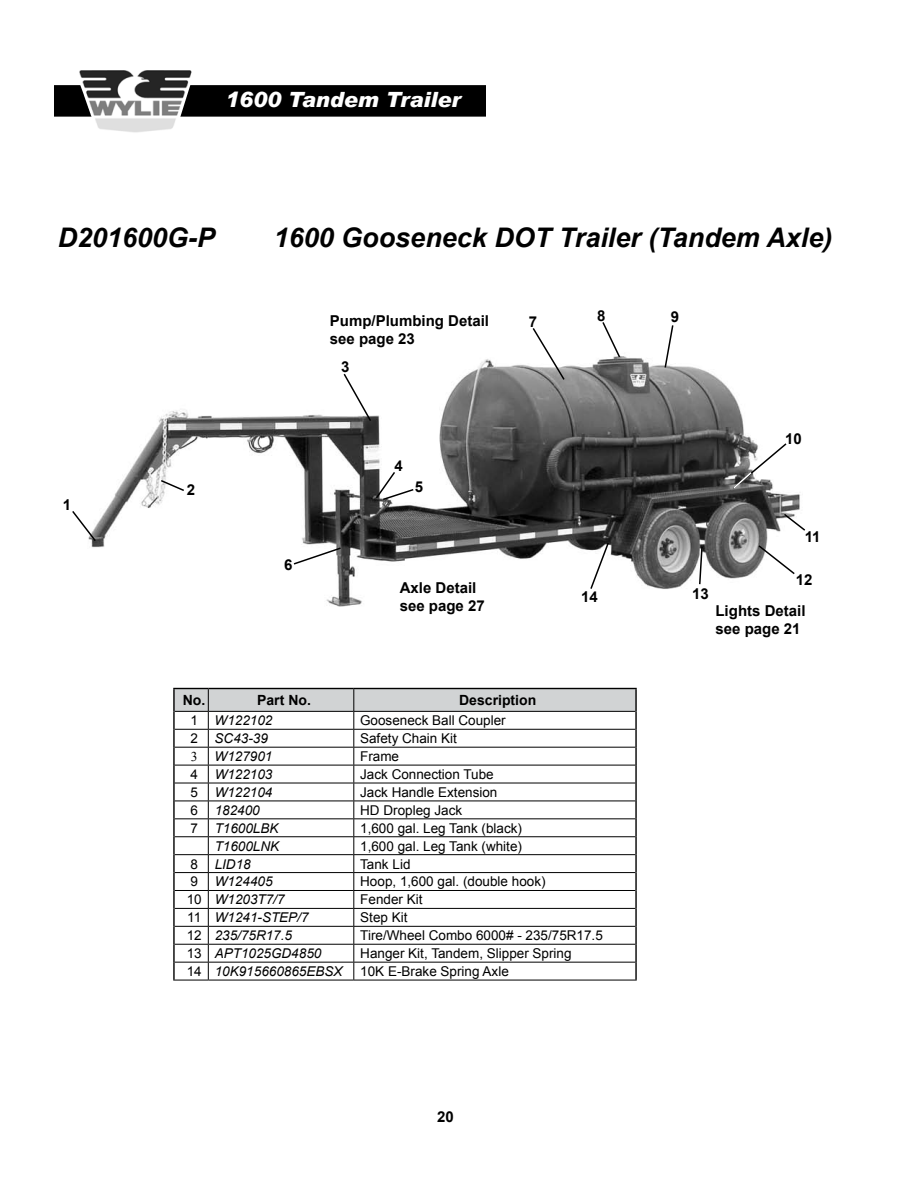
<style>
.page{position:relative;width:918px;height:1188px;background:#fff}
.page>*{position:absolute;margin:0;border:0;box-sizing:border-box;transform-origin:0 0}
.t1{font:italic 700 27px "Arial";color:#000}
.t2{font:italic 900 21px "Arial";color:#fff}
.t3{font:700 15px/18px "Arial";color:#000}
.t4{font:700 14.1px "Arial";color:#000}
.t5{font:13.5px "Arial";color:#000}
.t6{font:italic 13.5px "Arial";color:#000}
.t7{font:13.5px "Times New Roman";color:#000}
.s1{font-style:normal}
</style>
<div class="page">
<div style="left:55px;top:86px;width:430px;height:30px;background:#000"></div>
<div style="left:54px;top:85px;width:432px;height:32px;border:2px solid #000"></div>
<img style="left:76px;top:70px;width:109px;height:63px">
<img style="left:91px;top:356px;width:709px;height:251px">
<hr style="left:173px;top:688px;width:35px;height:1px;background:#000">
<hr style="left:208px;top:688px;width:146px;height:1px;background:#000">
<hr style="left:354px;top:688px;width:283px;height:1px;background:#000">
<svg style="left:173px;top:689px;width:464px;height:291px"></svg>
<hr style="left:175px;top:711px;width:33px;height:1px;background:#000">
<hr style="left:208px;top:711px;width:146px;height:1px;background:#000">
<hr style="left:354px;top:711px;width:281px;height:1px;background:#000">
<hr style="left:175px;top:729px;width:33px;height:1px;background:#000">
<hr style="left:208px;top:729px;width:146px;height:1px;background:#000">
<hr style="left:354px;top:729px;width:281px;height:1px;background:#000">
<hr style="left:175px;top:747px;width:33px;height:1px;background:#000">
<hr style="left:208px;top:747px;width:146px;height:1px;background:#000">
<hr style="left:354px;top:747px;width:281px;height:1px;background:#000">
<hr style="left:175px;top:765px;width:33px;height:1px;background:#000">
<hr style="left:208px;top:765px;width:146px;height:1px;background:#000">
<hr style="left:354px;top:765px;width:281px;height:1px;background:#000">
<hr style="left:175px;top:783px;width:33px;height:1px;background:#000">
<hr style="left:208px;top:783px;width:146px;height:1px;background:#000">
<hr style="left:354px;top:783px;width:281px;height:1px;background:#000">
<hr style="left:175px;top:801px;width:33px;height:1px;background:#000">
<hr style="left:208px;top:801px;width:146px;height:1px;background:#000">
<hr style="left:354px;top:801px;width:281px;height:1px;background:#000">
<hr style="left:175px;top:818px;width:33px;height:1px;background:#000">
<hr style="left:208px;top:818px;width:146px;height:1px;background:#000">
<hr style="left:354px;top:818px;width:281px;height:1px;background:#000">
<hr style="left:175px;top:836px;width:33px;height:1px;background:#000">
<hr style="left:208px;top:836px;width:146px;height:1px;background:#000">
<hr style="left:354px;top:836px;width:281px;height:1px;background:#000">
<hr style="left:175px;top:854px;width:33px;height:1px;background:#000">
<hr style="left:208px;top:854px;width:146px;height:1px;background:#000">
<hr style="left:354px;top:854px;width:281px;height:1px;background:#000">
<hr style="left:175px;top:872px;width:33px;height:1px;background:#000">
<hr style="left:208px;top:872px;width:146px;height:1px;background:#000">
<hr style="left:354px;top:872px;width:281px;height:1px;background:#000">
<hr style="left:175px;top:890px;width:33px;height:1px;background:#000">
<hr style="left:208px;top:890px;width:146px;height:1px;background:#000">
<hr style="left:354px;top:890px;width:281px;height:1px;background:#000">
<hr style="left:175px;top:908px;width:33px;height:1px;background:#000">
<hr style="left:208px;top:908px;width:146px;height:1px;background:#000">
<hr style="left:354px;top:908px;width:281px;height:1px;background:#000">
<hr style="left:175px;top:926px;width:33px;height:1px;background:#000">
<hr style="left:208px;top:926px;width:146px;height:1px;background:#000">
<hr style="left:354px;top:926px;width:281px;height:1px;background:#000">
<hr style="left:175px;top:944px;width:33px;height:1px;background:#000">
<hr style="left:208px;top:944px;width:146px;height:1px;background:#000">
<hr style="left:354px;top:944px;width:281px;height:1px;background:#000">
<hr style="left:175px;top:962px;width:33px;height:1px;background:#000">
<hr style="left:208px;top:962px;width:146px;height:1px;background:#000">
<hr style="left:354px;top:962px;width:281px;height:1px;background:#000">
<hr style="left:173px;top:980px;width:35px;height:1px;background:#000">
<hr style="left:208px;top:980px;width:146px;height:1px;background:#000">
<hr style="left:354px;top:980px;width:283px;height:1px;background:#000">
<svg style="left:72px;top:509px;width:25px;height:34px"></svg>
<svg style="left:159px;top:479px;width:27px;height:13px"></svg>
<svg style="left:342px;top:372px;width:31px;height:51px"></svg>
<svg style="left:374px;top:470px;width:41px;height:31px"></svg>
<svg style="left:292px;top:546px;width:50px;height:20px"></svg>
<svg style="left:531px;top:328px;width:35px;height:53px"></svg>
<svg style="left:601px;top:322px;width:21px;height:37px"></svg>
<svg style="left:664px;top:325px;width:10px;height:44px"></svg>
<svg style="left:782px;top:512px;width:24px;height:20px"></svg>
<svg style="left:757px;top:544px;width:39px;height:32px"></svg>
<svg style="left:698px;top:545px;width:6px;height:41px"></svg>
<svg style="left:589px;top:541px;width:21px;height:50px"></svg>
<svg style="left:731px;top:442px;width:57px;height:48px"></svg>
<h2 class="t2" style="left:225px;top:86px;width:237px">1600 Tandem Trailer</h2>
<h1 class="t1" style="left:58px;top:220px;width:159px">D201600G-P</h1>
<h1 class="t1" style="left:274px;top:220px;width:560px">1600 Gooseneck DOT Trailer (Tandem Axle)</h1>
<p class="t3" style="left:63px;top:497px;width:10px">1</p>
<p class="t3" style="left:330px;top:312px;width:161px">Pump/Plumbing Detail see page 23</p>
<p class="t3" style="left:341px;top:359px;width:10px">3</p>
<p class="t3" style="left:529px;top:313px;width:10px">7</p>
<p class="t3" style="left:597px;top:308px;width:10px">8</p>
<p class="t3" style="left:671px;top:308px;width:10px">9</p>
<p class="t3" style="left:187px;top:482px;width:10px">2</p>
<p class="t3" style="left:284px;top:557px;width:10px">6</p>
<p class="t3" style="left:394px;top:457px;width:10px">4</p>
<p class="t3" style="left:415px;top:479px;width:10px">5</p>
<p class="t3" style="left:400px;top:579px;width:87px">Axle Detail see page 27</p>
<p class="t3" style="left:581px;top:588px;width:18px">14</p>
<p class="t4" style="left:183px;top:691px;width:24px">No.</p>
<p class="t4" style="left:257px;top:691px;width:55px">Part No.</p>
<p class="t4" style="left:459px;top:691px;width:79px">Description</p>
<p class="t6" style="left:190px;top:712px;width:84px"><span class="s1">1</span> W122102</p>
<p class="t5" style="left:360px;top:712px;width:147px">Gooseneck Ball Coupler</p>
<p class="t6" style="left:190px;top:730px;width:79px"><span class="s1">2</span> SC43-39</p>
<p class="t5" style="left:360px;top:730px;width:98px">Safety Chain Kit</p>
<p class="t7" style="left:191px;top:747px;width:8px">3</p>
<p class="t6" style="left:215px;top:748px;width:59px">W127901</p>
<p class="t5" style="left:360px;top:747px;width:41px">Frame</p>
<p class="t6" style="left:190px;top:765px;width:84px"><span class="s1">4</span> W122103</p>
<p class="t5" style="left:360px;top:765px;width:135px">Jack Connection Tube</p>
<p class="t6" style="left:190px;top:783px;width:84px"><span class="s1">5</span> W122104</p>
<p class="t5" style="left:360px;top:783px;width:139px">Jack Handle Extension</p>
<p class="t6" style="left:190px;top:801px;width:71px"><span class="s1">6</span> 182400</p>
<p class="t5" style="left:360px;top:801px;width:104px">HD Dropleg Jack</p>
<p class="t6" style="left:190px;top:819px;width:90px"><span class="s1">7</span> T1600LBK</p>
<p class="t5" style="left:360px;top:819px;width:163px">1,600 gal. Leg Tank (black)</p>
<p class="t6" style="left:215px;top:837px;width:66px">T1600LNK</p>
<p class="t5" style="left:360px;top:837px;width:163px">1,600 gal. Leg Tank (white)</p>
<p class="t6" style="left:190px;top:855px;width:62px"><span class="s1">8</span> LID18</p>
<p class="t5" style="left:360px;top:855px;width:52px">Tank Lid</p>
<p class="t6" style="left:190px;top:873px;width:84px"><span class="s1">9</span> W124405</p>
<p class="t5" style="left:360px;top:873px;width:187px">Hoop, 1,600 gal. (double hook)</p>
<p class="t6" style="left:187px;top:891px;width:99px"><span class="s1">10</span> W1203T7/7</p>
<p class="t5" style="left:360px;top:891px;width:64px">Fender Kit</p>
<p class="t6" style="left:187px;top:909px;width:123px"><span class="s1">11</span> W1241-STEP/7</p>
<p class="t5" style="left:360px;top:909px;width:49px">Step Kit</p>
<p class="t6" style="left:187px;top:927px;width:107px"><span class="s1">12</span> 235/75R17.5</p>
<p class="t5" style="left:360px;top:927px;width:244px">Tire/Wheel Combo 6000# - 235/75R17.5</p>
<p class="t6" style="left:187px;top:945px;width:136px"><span class="s1">13</span> APT1025GD4850</p>
<p class="t5" style="left:360px;top:945px;width:213px">Hanger Kit, Tandem, Slipper Spring</p>
<p class="t6" style="left:187px;top:963px;width:157px"><span class="s1">14</span> 10K915660865EBSX</p>
<p class="t5" style="left:360px;top:962px;width:150px">10K E-Brake Spring Axle</p>
<p class="t3" style="left:785px;top:431px;width:18px">10</p>
<p class="t3" style="left:692px;top:585px;width:18px">13</p>
<p class="t3" style="left:805px;top:528px;width:17px">11</p>
<p class="t3" style="left:796px;top:572px;width:18px">12</p>
<p class="t3" style="left:716px;top:602px;width:92px">Lights Detail see page 21</p>
<p class="t3" style="left:437px;top:1108px;width:18px">20</p>
</div>
